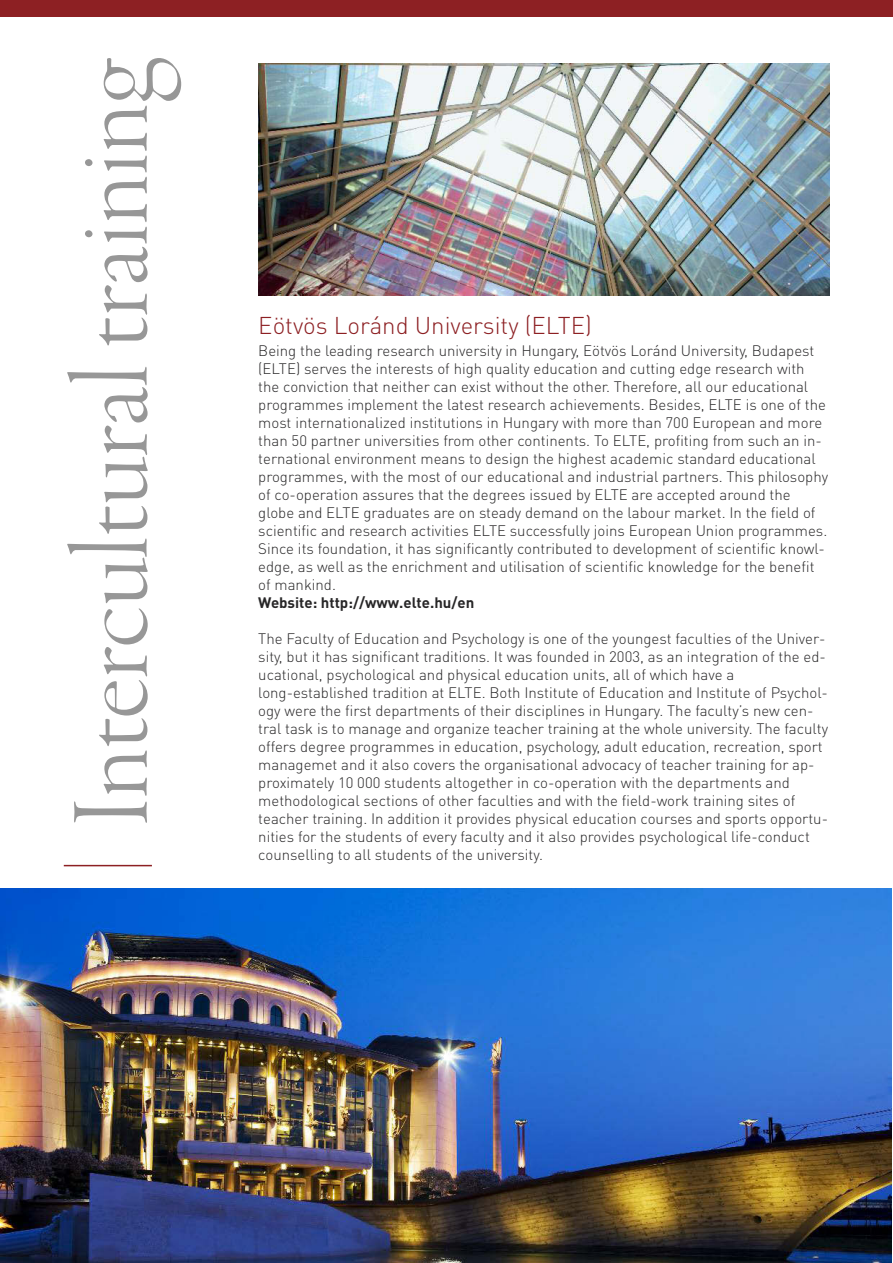
<style>
.page{position:relative;width:893px;height:1263px;background:#fff}
.page>*{position:absolute;margin:0;border:0;box-sizing:border-box;transform-origin:0 0}
.t1{font:114px "Garamond Premr Pro Lt Disp";color:#979797}
.t2{font:300 24px "DIN Pro";color:#8d2023}
.t3{font:300 15px/18px "DIN Pro";color:#272627}
.t4{font:700 15px "DIN Pro";color:#272627}
</style>
<div class="page">
<img style="left:258px;top:64px;width:571px;height:232px">
<hr style="left:64px;top:865px;width:88px;height:1px;background:#8d2023">
<img style="left:0;top:888px;width:891px;height:375px">
<div style="left:0;top:0;width:893px;height:17px;background:#8d2023"></div>
<h1 class="t1" style="left:67px;top:827px;width:770px;rotate:-90deg">Intercultural training</h1>
<h2 class="t2" style="left:258px;top:317px;width:335px">Eötvös Loránd University (ELTE)</h2>
<p class="t3" style="left:258px;top:343px;width:571px">Being the leading research university in Hungary, Eötvös Loránd University, Budapest (ELTE) serves the interests of high quality education and cutting edge research with the conviction that neither can exist without the other. Therefore, all our educational programmes implement the latest research achievements. Besides, ELTE is one of the most internationalized institutions in Hungary with more than 700 European and more than 50 partner universities from other continents. To ELTE, profiting from such an in&shy;ternational environment means to design the highest academic standard educational programmes, with the most of our educational and industrial partners. This philosophy of co-operation assures that the degrees issued by ELTE are accepted around the globe and ELTE graduates are on steady demand on the labour market. In the field of scientific and research activities ELTE successfully joins European Union programmes.<br>Since its foundation, it has significantly contributed to development of scientific knowl&shy;edge, as well as the enrichment and utilisation of scientific knowledge for the benefit of mankind.</p>
<p class="t4" style="left:258px;top:597px;width:218px">Website: http://www.elte.hu/en</p>
<p class="t3" style="left:258px;top:631px;width:571px">The Faculty of Education and Psychology is one of the youngest faculties of the Univer&shy;sity, but it has significant traditions. It was founded in 2003, as an integration of the ed&shy;ucational, psychological and physical education units, all of which have a long-established tradition at ELTE. Both Institute of Education and Institute of Psychol&shy;ogy were the first departments of their disciplines in Hungary. The faculty’s new cen&shy;tral task is to manage and organize teacher training at the whole university. The faculty offers degree programmes in education, psychology, adult education, recreation, sport managemet and it also covers the organisational advocacy of teacher training for ap&shy;proximately 10 000 students altogether in co-operation with the departments and methodological sections of other faculties and with the field-work training sites of teacher training. In addition it provides physical education courses and sports opportu&shy;nities for the students of every faculty and it also provides psychological life-conduct counselling to all students of the university.</p>
</div>
